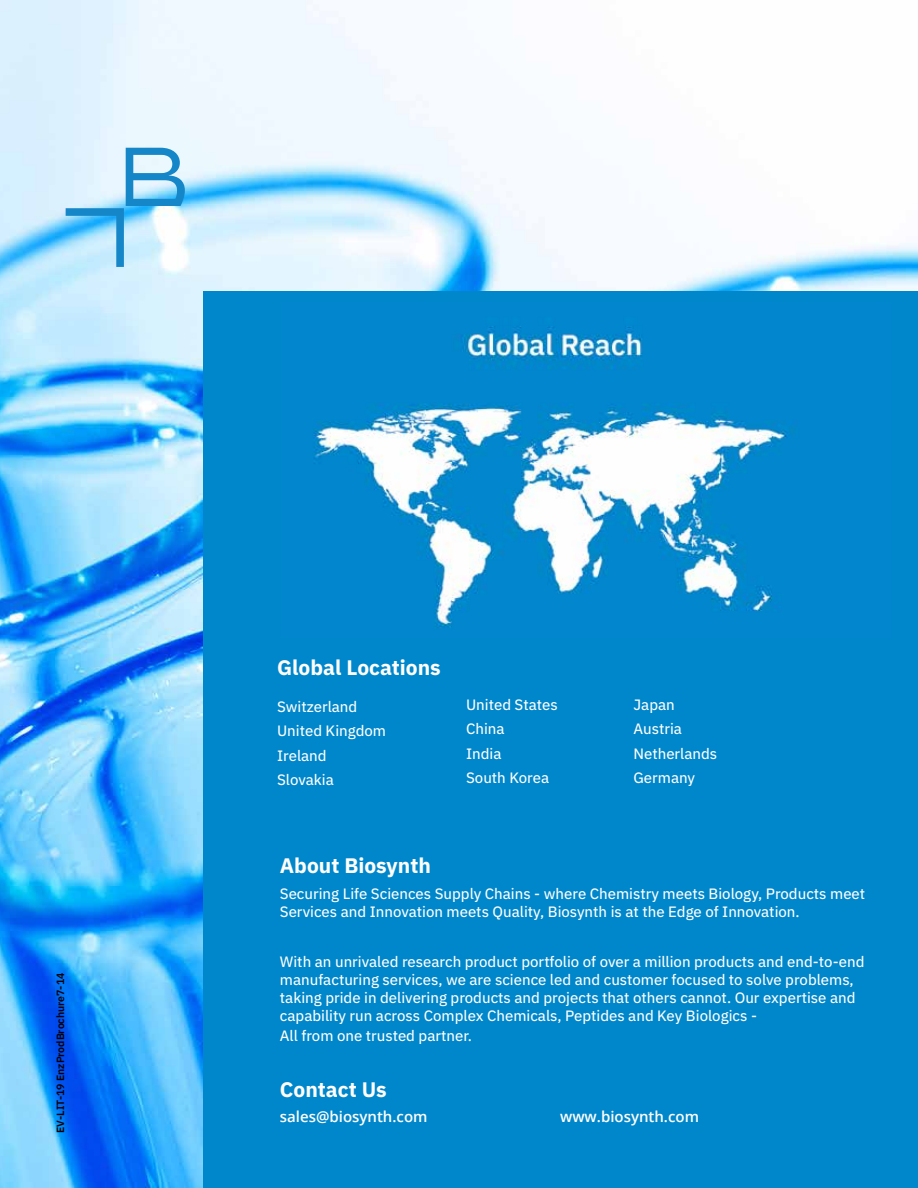
<style>
.page{position:relative;width:918px;height:1188px;background:#fff}
.page>*{position:absolute;margin:0;border:0;box-sizing:border-box;transform-origin:0 0}
.t1{font:700 21px "IBM Plex Sans";color:#fff}
.t2{font:15px/24.3px "IBM Plex Sans Text";color:#fff}
.t3{font:600 15px "Open Sans";color:#fff}
.t4{font:600 10.5px "IBM Plex Sans";color:#000}
</style>
<div class="page">
<img style="left:0;top:0;width:918px;height:1188px">
<div style="left:203px;top:292px;width:715px;height:896px;background:#0087cb"></div>
<img style="left:313px;top:326px;width:476px;height:302px">
<svg style="left:66px;top:148px;width:119px;height:119px;background:#a9d9f3"></svg>
<p class="t4" style="left:52px;top:1133px;width:162px;rotate:-90deg">EV-LIT-19 EnzProdBrochure7-14</p>
<h1 class="t1" style="left:277px;top:651px;width:165px">Global Locations</h1>
<p class="t2" style="left:277px;top:693px;width:110px">Switzerland<br>United Kingdom<br>Ireland<br>Slovakia</p>
<p class="t2" style="left:466px;top:691px;width:93px">United States<br>China<br>India<br>South Korea</p>
<p class="t2" style="left:633px;top:691px;width:85px">Japan<br>Austria<br>Netherlands<br>Germany</p>
<h1 class="t1" style="left:280px;top:849px;width:153px">About Biosynth</h1>
<p class="t2" style="left:280px;top:883px;width:587px;line-height:18px">Securing Life Sciences Supply Chains - where Chemistry meets Biology, Products meet<br>Services and Innovation meets Quality, Biosynth is at the Edge of Innovation.</p>
<p class="t2" style="left:280px;top:951px;width:586px;line-height:18px">With an unrivaled research product portfolio of over a million products and end-to-end manufacturing services, we are science led and customer focused to solve problems, taking pride in delivering products and projects that others cannot. Our expertise and capability run across Complex Chemicals, Peptides and Key Biologics -</p>
<p class="t2" style="left:280px;top:1023px;width:194px">All from one trusted partner.</p>
<h1 class="t1" style="left:280px;top:1072px;width:109px">Contact Us</h1>
<p class="t3" style="left:280px;top:1106px;width:149px">sales@biosynth.com</p>
<p class="t3" style="left:560px;top:1106px;width:140px">www.biosynth.com</p>
</div>
